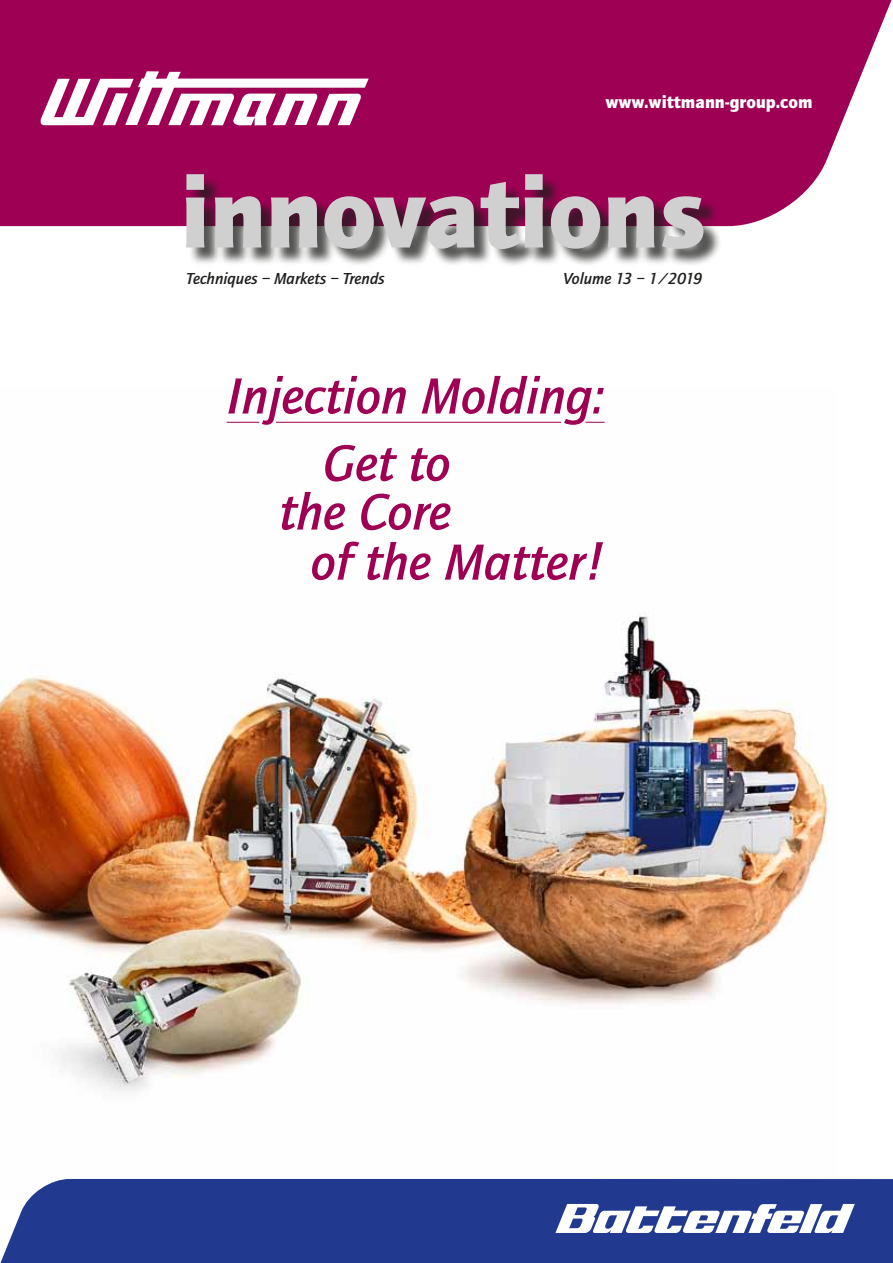
<style>
.page{position:relative;width:893px;height:1263px;background:#fff}
.page>*{position:absolute;margin:0;border:0;box-sizing:border-box;transform-origin:0 0}
.t1{font:italic 500 52.5px/98.9px "Quay Sans";color:#9e0054}
.t2{font:900 18px "Quay Sans";color:#fff}
.t3{font:italic 500 16.5px "Quay Sans";color:#1d1d1b}
</style>
<div class="page">
<img style="left:0;top:421px;width:829px;height:758px">
<div style="left:0;top:1179px;width:893px;height:84px;background:#213a8f"></div>
<svg style="left:0;top:0;width:892px;height:226px;background:#a51260"></svg>
<svg style="left:39px;top:71px;width:330px;height:54px"></svg>
<div style="left:189px;top:176px;width:533px;height:92px;background:#1d1d1b;opacity:.75"></div>
<svg style="left:186px;top:174px;width:517px;height:75px;background:#a9718e"></svg>
<svg style="left:555px;top:1204px;width:300px;height:29px"></svg>
<hr style="left:227px;top:422px;width:32px;height:1px;background:#9e0054">
<hr style="left:276px;top:422px;width:285px;height:1px;background:#9e0054">
<svg style="left:586px;top:422px;width:19px;height:1px"></svg>
<p class="t2" style="left:605px;top:92px;width:209px">www.wittmann-group.com</p>
<p class="t3" style="left:186px;top:269px;width:200px">Techniques – Markets – Trends</p>
<p class="t3" style="left:563px;top:269px;width:141px">Volume 13 – 1/2019</p>
<p class="t1" style="left:227px;top:347px;width:379px">Injection Molding:</p>
<p class="t1" style="left:311px;top:414px;width:295px">Get to<br>of the Matter!</p>
<p class="t1" style="left:279px;top:463px;width:173px">the Core</p>
</div>
